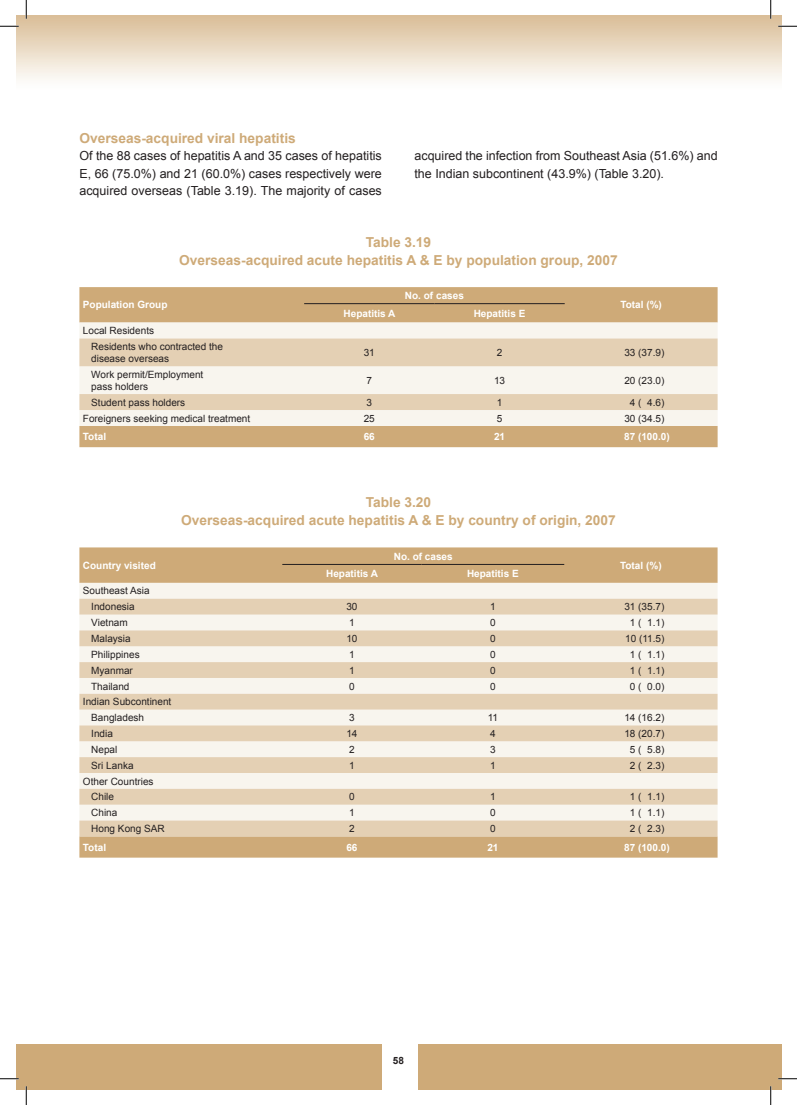
<style>
.page{position:relative;width:797px;height:1105px;background:#fff}
.page>*{position:absolute;margin:0;border:0;box-sizing:border-box;transform-origin:0 0}
.t1{font:700 13.75px/17.5px "Arial";color:#ceaa78;text-align:center}
.t2{font:12.5px/17.5px "Arial";color:#231f20;text-align:justify}
.t3{font:10px/15.9px "Arial";color:#231f20}
.t4{font:700 10px "Arial";color:#fff}
.t5{font:700 10px "Arial";color:#231f20}
</style>
<div class="page">
<div style="left:16px;top:1044px;width:754px;height:45px;background:#ceaa78"></div>
<div style="left:382px;top:1036px;width:35px;height:53px;background:#fff"></div>
<div style="left:770px;top:1044px;width:11px;height:45px;background:#ceaa78"></div>
<div style="left:79px;top:287px;width:638px;height:160px;background:#ceaa78"></div>
<div style="left:79px;top:323px;width:638px;height:103px;background:#f8f5ee"></div>
<svg style="left:79px;top:338px;width:638px;height:72px;background:#ecdecb"></svg>
<hr style="left:304px;top:303px;width:130px;height:1px;background:#231f20">
<hr style="left:434px;top:303px;width:130px;height:1px;background:#231f20">
<svg style="left:79px;top:547px;width:638px;height:311px;background:#cfac7b"></svg>
<div style="left:79px;top:583px;width:638px;height:16px;background:#f8f5ee"></div>
<svg style="left:79px;top:599px;width:638px;height:237px;background:#ede1cf"></svg>
<hr style="left:282px;top:564px;width:139px;height:1px;background:#231f20">
<hr style="left:421px;top:564px;width:143px;height:1px;background:#231f20">
<svg style="left:0;top:25px;width:19px;height:2px"></svg>
<svg style="left:778px;top:25px;width:19px;height:2px"></svg>
<svg style="left:0;top:1078px;width:19px;height:1px"></svg>
<svg style="left:778px;top:1078px;width:19px;height:1px"></svg>
<svg style="left:25px;top:0;width:2px;height:19px"></svg>
<svg style="left:25px;top:1086px;width:2px;height:19px"></svg>
<svg style="left:770px;top:0;width:1px;height:19px"></svg>
<svg style="left:770px;top:1086px;width:1px;height:19px"></svg>
<h1 class="t1" style="left:79px;top:129px;width:218px">Overseas-acquired viral hepatitis</h1>
<p class="t2" style="left:79px;top:147px;width:304px">Of the 88 cases of hepatitis A and 35 cases of hepatitis E, 66 (75.0%) and 21 (60.0%) cases respectively were acquired overseas (Table 3.19). The majority of cases</p>
<p class="t2" style="left:414px;top:147px;width:304px">acquired the infection from Southeast Asia (51.6%) and the Indian subcontinent (43.9%) (Table 3.20).</p>
<h1 class="t1" style="left:179px;top:234px;width:440px">Table 3.19<br>Overseas-acquired acute hepatitis A &amp; E by population group, 2007</h1>
<p class="t4" style="left:83px;top:299px;width:86px">Population Group</p>
<p class="t4" style="left:405px;top:290px;width:60px">No. of cases</p>
<p class="t4" style="left:620px;top:299px;width:43px">Total (%)</p>
<p class="t4" style="left:343px;top:308px;width:53px">Hepatitis A</p>
<p class="t4" style="left:473px;top:308px;width:53px">Hepatitis E</p>
<p class="t3" style="left:91px;top:323px;width:133px;text-indent:-8px">Local Residents<br>Residents who contracted the</p>
<p class="t3" style="left:91px;top:351px;width:79px">disease overseas</p>
<p class="t3" style="left:364px;top:345px;width:13px">31</p>
<p class="t3" style="left:497px;top:345px;width:7px">2</p>
<p class="t3" style="left:624px;top:345px;width:42px">33 (37.9)</p>
<p class="t3" style="left:91px;top:368px;width:114px;line-height:12px">Work permit/Employment pass holders</p>
<p class="t3" style="left:366px;top:372px;width:7px">7</p>
<p class="t3" style="left:494px;top:372px;width:13px">13</p>
<p class="t3" style="left:624px;top:372px;width:42px">20 (23.0)</p>
<p class="t3" style="left:91px;top:394px;width:95px">Student pass holders</p>
<p class="t3" style="left:366px;top:394px;width:7px">3</p>
<p class="t3" style="left:497px;top:394px;width:7px">1</p>
<p class="t3" style="left:630px;top:394px;width:36px">4 ( 4.6)</p>
<p class="t3" style="left:83px;top:410px;width:169px">Foreigners seeking medical treatment</p>
<p class="t3" style="left:364px;top:410px;width:13px">25</p>
<p class="t3" style="left:497px;top:410px;width:7px">5</p>
<p class="t3" style="left:624px;top:410px;width:42px">30 (34.5)</p>
<p class="t4" style="left:83px;top:431px;width:25px">Total</p>
<p class="t4" style="left:364px;top:431px;width:13px">66</p>
<p class="t4" style="left:494px;top:431px;width:13px">21</p>
<p class="t4" style="left:624px;top:431px;width:47px">87 (100.0)</p>
<p class="t4" style="left:83px;top:560px;width:74px">Country visited</p>
<p class="t3" style="left:91px;top:583px;width:60px;text-indent:-8px">Southeast Asia<br>Indonesia</p>
<h1 class="t1" style="left:181px;top:494px;width:436px">Table 3.20<br>Overseas-acquired acute hepatitis A &amp; E by country of origin, 2007</h1>
<p class="t4" style="left:394px;top:550px;width:60px">No. of cases</p>
<p class="t4" style="left:326px;top:568px;width:53px">Hepatitis A</p>
<p class="t4" style="left:467px;top:568px;width:53px">Hepatitis E</p>
<p class="t4" style="left:620px;top:560px;width:43px">Total (%)</p>
<p class="t3" style="left:346px;top:599px;width:13px">30</p>
<p class="t3" style="left:490px;top:599px;width:7px">1</p>
<p class="t3" style="left:624px;top:599px;width:42px">31 (35.7)</p>
<p class="t3" style="left:91px;top:615px;width:38px">Vietnam</p>
<p class="t3" style="left:349px;top:615px;width:7px">1</p>
<p class="t3" style="left:490px;top:615px;width:7px">0</p>
<p class="t3" style="left:630px;top:615px;width:36px">1 ( 1.1)</p>
<p class="t3" style="left:91px;top:630px;width:41px">Malaysia</p>
<p class="t3" style="left:346px;top:630px;width:13px">10</p>
<p class="t3" style="left:490px;top:630px;width:7px">0</p>
<p class="t3" style="left:625px;top:630px;width:41px">10 (11.5)</p>
<p class="t3" style="left:91px;top:646px;width:50px">Philippines</p>
<p class="t3" style="left:349px;top:646px;width:7px">1</p>
<p class="t3" style="left:490px;top:646px;width:7px">0</p>
<p class="t3" style="left:630px;top:646px;width:36px">1 ( 1.1)</p>
<p class="t3" style="left:91px;top:662px;width:43px">Myanmar</p>
<p class="t3" style="left:349px;top:662px;width:7px">1</p>
<p class="t3" style="left:490px;top:662px;width:7px">0</p>
<p class="t3" style="left:630px;top:662px;width:36px">1 ( 1.1)</p>
<p class="t3" style="left:91px;top:678px;width:40px">Thailand</p>
<p class="t3" style="left:349px;top:678px;width:7px">0</p>
<p class="t3" style="left:490px;top:678px;width:7px">0</p>
<p class="t3" style="left:630px;top:678px;width:36px">0 ( 0.0)</p>
<p class="t3" style="left:91px;top:694px;width:82px;text-indent:-8px">Indian Subcontinent<br>Bangladesh</p>
<p class="t3" style="left:349px;top:710px;width:7px">3</p>
<p class="t3" style="left:487px;top:710px;width:12px">11</p>
<p class="t3" style="left:624px;top:710px;width:42px">14 (16.2)</p>
<p class="t3" style="left:91px;top:725px;width:23px">India</p>
<p class="t3" style="left:346px;top:725px;width:13px">14</p>
<p class="t3" style="left:490px;top:725px;width:7px">4</p>
<p class="t3" style="left:624px;top:725px;width:42px">18 (20.7)</p>
<p class="t3" style="left:91px;top:741px;width:28px">Nepal</p>
<p class="t3" style="left:349px;top:741px;width:7px">2</p>
<p class="t3" style="left:490px;top:741px;width:7px">3</p>
<p class="t3" style="left:630px;top:741px;width:36px">5 ( 5.8)</p>
<p class="t3" style="left:91px;top:757px;width:44px">Sri Lanka</p>
<p class="t3" style="left:349px;top:757px;width:7px">1</p>
<p class="t3" style="left:490px;top:757px;width:7px">1</p>
<p class="t3" style="left:630px;top:757px;width:36px">2 ( 2.3)</p>
<p class="t3" style="left:91px;top:773px;width:64px;text-indent:-8px">Other Countries<br>Chile</p>
<p class="t3" style="left:349px;top:789px;width:7px">0</p>
<p class="t3" style="left:490px;top:789px;width:7px">1</p>
<p class="t3" style="left:630px;top:789px;width:36px">1 ( 1.1)</p>
<p class="t3" style="left:91px;top:805px;width:28px">China</p>
<p class="t3" style="left:349px;top:805px;width:7px">1</p>
<p class="t3" style="left:490px;top:805px;width:7px">0</p>
<p class="t3" style="left:630px;top:805px;width:36px">1 ( 1.1)</p>
<p class="t3" style="left:91px;top:821px;width:75px">Hong Kong SAR</p>
<p class="t3" style="left:349px;top:821px;width:7px">2</p>
<p class="t3" style="left:490px;top:821px;width:7px">0</p>
<p class="t3" style="left:630px;top:821px;width:36px">2 ( 2.3)</p>
<p class="t4" style="left:83px;top:841px;width:25px">Total</p>
<p class="t4" style="left:346px;top:841px;width:13px">66</p>
<p class="t4" style="left:487px;top:841px;width:13px">21</p>
<p class="t4" style="left:624px;top:841px;width:47px">87 (100.0)</p>
<p class="t5" style="left:393px;top:1055px;width:13px">58</p>
</div>
